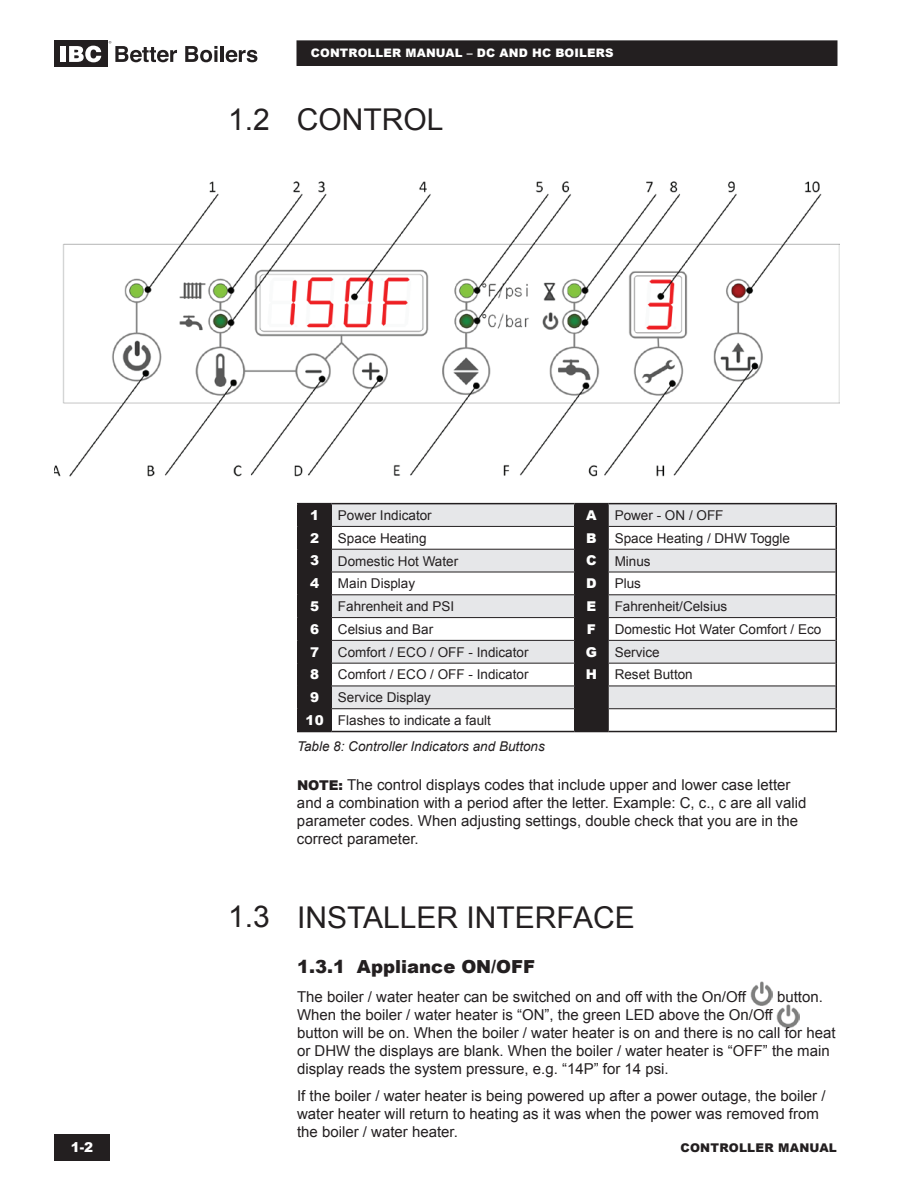
<style>
.page{position:relative;width:918px;height:1188px;background:#fff}
.page>*{position:absolute;margin:0;border:0;box-sizing:border-box;transform-origin:0 0}
.t1{font:30px "Arial";color:#231f20}
.t2{font:900 18px "Arial";color:#231f20}
.t3{font:15px/18px "Arial";color:#231f20}
.t4{font:13.5px/22.8px "Arial";color:#231f20}
.t5{font:italic 13.5px "Arial";color:#231f20}
.t6{font:900 13.5px "Arial";color:#fff}
.t7{font:900 12px "Arial";letter-spacing:.02em;color:#231f20}
.t8{font:900 11.7px "Arial";letter-spacing:.015em;color:#fff}
.s1{font-weight:900;color:#fff}
.s2{font-weight:900;font-size:13.5px}
</style>
<div class="page">
<div style="left:54px;top:1134px;width:56px;height:27px;background:#231f20"></div>
<div style="left:297px;top:41px;width:540px;height:24px;background:#231f20"></div>
<div style="left:297px;top:40px;width:540px;height:26px;border:1px solid #231f20"></div>
<div style="left:54px;top:40px;width:54px;height:28px;background:#231f20"></div>
<div style="left:61px;top:46px;width:5px;height:16px;background:#fff"></div>
<svg style="left:69px;top:46px;width:32px;height:16px"></svg>
<svg style="left:185px;top:46px;width:32px;height:16px"></svg>
<hr style="left:221px;top:46px;width:3px;height:16px;background:#231f20">
<svg style="left:226px;top:50px;width:31px;height:12px"></svg>
<svg style="left:109px;top:41px;width:68px;height:21px"></svg>
<svg style="left:298px;top:504px;width:310px;height:227px;fill:#231f20"></svg>
<svg style="left:332px;top:504px;width:504px;height:204px;fill:#e6e7e9"></svg>
<hr style="left:297px;top:503px;width:35px;height:1px;background:#231f20">
<hr style="left:332px;top:503px;width:242px;height:1px;background:#231f20">
<hr style="left:574px;top:503px;width:34px;height:1px;background:#231f20">
<hr style="left:608px;top:503px;width:229px;height:1px;background:#231f20">
<svg style="left:297px;top:504px;width:1px;height:227px"></svg>
<svg style="left:836px;top:504px;width:1px;height:227px"></svg>
<hr style="left:297px;top:731px;width:35px;height:1px;background:#231f20">
<hr style="left:332px;top:731px;width:242px;height:1px;background:#231f20">
<hr style="left:574px;top:731px;width:34px;height:1px;background:#231f20">
<hr style="left:608px;top:731px;width:229px;height:1px;background:#231f20">
<hr style="left:298px;top:526px;width:34px;height:1px;background:#231f20">
<hr style="left:332px;top:526px;width:242px;height:1px;background:#231f20">
<hr style="left:574px;top:526px;width:34px;height:1px;background:#231f20">
<hr style="left:608px;top:526px;width:228px;height:1px;background:#231f20">
<hr style="left:298px;top:549px;width:34px;height:1px;background:#231f20">
<hr style="left:332px;top:549px;width:242px;height:1px;background:#231f20">
<hr style="left:574px;top:549px;width:34px;height:1px;background:#231f20">
<hr style="left:608px;top:549px;width:228px;height:1px;background:#231f20">
<hr style="left:298px;top:572px;width:34px;height:1px;background:#231f20">
<hr style="left:332px;top:572px;width:242px;height:1px;background:#231f20">
<hr style="left:574px;top:572px;width:34px;height:1px;background:#231f20">
<hr style="left:608px;top:572px;width:228px;height:1px;background:#231f20">
<hr style="left:298px;top:594px;width:34px;height:1px;background:#231f20">
<hr style="left:332px;top:594px;width:242px;height:1px;background:#231f20">
<hr style="left:574px;top:594px;width:34px;height:1px;background:#231f20">
<hr style="left:608px;top:594px;width:228px;height:1px;background:#231f20">
<hr style="left:298px;top:617px;width:34px;height:1px;background:#231f20">
<hr style="left:332px;top:617px;width:242px;height:1px;background:#231f20">
<hr style="left:574px;top:617px;width:34px;height:1px;background:#231f20">
<hr style="left:608px;top:617px;width:228px;height:1px;background:#231f20">
<hr style="left:298px;top:640px;width:34px;height:1px;background:#231f20">
<hr style="left:332px;top:640px;width:242px;height:1px;background:#231f20">
<hr style="left:574px;top:640px;width:34px;height:1px;background:#231f20">
<hr style="left:608px;top:640px;width:228px;height:1px;background:#231f20">
<hr style="left:298px;top:663px;width:34px;height:1px;background:#231f20">
<hr style="left:332px;top:663px;width:242px;height:1px;background:#231f20">
<hr style="left:574px;top:663px;width:34px;height:1px;background:#231f20">
<hr style="left:608px;top:663px;width:228px;height:1px;background:#231f20">
<hr style="left:298px;top:686px;width:34px;height:1px;background:#231f20">
<hr style="left:332px;top:686px;width:242px;height:1px;background:#231f20">
<hr style="left:574px;top:686px;width:34px;height:1px;background:#231f20">
<hr style="left:608px;top:686px;width:228px;height:1px;background:#231f20">
<hr style="left:298px;top:708px;width:34px;height:1px;background:#231f20">
<hr style="left:332px;top:708px;width:242px;height:1px;background:#231f20">
<svg style="left:331px;top:504px;width:1px;height:227px"></svg>
<hr style="left:574px;top:708px;width:34px;height:1px;background:#231f20">
<svg style="left:574px;top:504px;width:1px;height:227px"></svg>
<hr style="left:608px;top:708px;width:228px;height:1px;background:#231f20">
<svg style="left:608px;top:504px;width:1px;height:227px"></svg>
<img style="left:750px;top:982px;width:23px;height:23px">
<img style="left:777px;top:1004px;width:23px;height:24px">
<img style="left:54px;top:181px;width:785px;height:296px">
<h1 class="t1" style="left:228px;top:100px;width:43px">1.2</h1>
<p class="t8" style="left:311px;top:45px;width:304px">CONTROLLER MANUAL – DC AND HC BOILERS</p>
<h1 class="t1" style="left:297px;top:100px;width:148px">CONTROL</h1>
<h1 class="t1" style="left:228px;top:897px;width:43px">1.3</h1>
<p class="t6" style="left:310px;top:505px;width:11px">1</p>
<p class="t4" style="left:338px;top:504px;width:95px">Power Indicator</p>
<p class="t6" style="left:586px;top:505px;width:12px">A</p>
<p class="t4" style="left:615px;top:504px;width:110px">Power - ON / OFF</p>
<p class="t6" style="left:310px;top:528px;width:11px">2</p>
<p class="t4" style="left:338px;top:527px;width:90px">Space Heating</p>
<p class="t6" style="left:586px;top:528px;width:12px">B</p>
<p class="t4" style="left:615px;top:527px;width:177px">Space Heating / DHW Toggle</p>
<p class="t6" style="left:310px;top:551px;width:11px">3</p>
<p class="t4" style="left:338px;top:550px;width:122px">Domestic Hot Water</p>
<p class="t6" style="left:586px;top:551px;width:12px">C</p>
<p class="t4" style="left:615px;top:550px;width:38px">Minus</p>
<p class="t6" style="left:310px;top:574px;width:11px">4</p>
<p class="t4" style="left:338px;top:572px;width:79px">Main Display</p>
<p class="t6" style="left:586px;top:574px;width:12px">D</p>
<p class="t4" style="left:615px;top:572px;width:28px">Plus</p>
<p class="t6" style="left:310px;top:596px;width:11px">5</p>
<p class="t4" style="left:338px;top:595px;width:118px">Fahrenheit and PSI</p>
<p class="t6" style="left:587px;top:596px;width:11px">E</p>
<p class="t4" style="left:615px;top:595px;width:114px">Fahrenheit/Celsius</p>
<p class="t6" style="left:310px;top:619px;width:11px">6</p>
<p class="t4" style="left:338px;top:618px;width:97px">Celsius and Bar</p>
<p class="t6" style="left:587px;top:619px;width:11px">F</p>
<p class="t4" style="left:615px;top:618px;width:208px">Domestic Hot Water Comfort / Eco</p>
<p class="t6" style="left:310px;top:642px;width:11px">7</p>
<p class="t4" style="left:338px;top:641px;width:192px">Comfort / ECO / OFF - Indicator</p>
<p class="t6" style="left:586px;top:642px;width:13px">G</p>
<p class="t4" style="left:615px;top:641px;width:47px">Service</p>
<p class="t6" style="left:310px;top:665px;width:11px">8</p>
<p class="t4" style="left:338px;top:663px;width:192px">Comfort / ECO / OFF - Indicator</p>
<p class="t6" style="left:586px;top:665px;width:13px">H</p>
<p class="t4" style="left:615px;top:663px;width:80px">Reset Button</p>
<p class="t6" style="left:310px;top:687px;width:11px">9</p>
<p class="t4" style="left:305px;top:686px;width:187px;text-indent:33px">Service Display<br><span class="s1">10</span> Flashes to indicate a fault</p>
<p class="t5" style="left:297px;top:737px;width:249px">Table 8: Controller Indicators and Buttons</p>
<p class="t3" style="left:297px;top:776px;width:511px"><span class="s2">NOTE:</span> The control displays codes that include upper and lower case letter and a combination with a period after the letter. Example: C, c., c are all valid parameter codes. When adjusting settings, double check that you are in the correct parameter.</p>
<h1 class="t1" style="left:297px;top:897px;width:339px">INSTALLER INTERFACE</h1>
<p class="t2" style="left:297px;top:954px;width:240px">1.3.1 Appliance ON/OFF</p>
<p class="t3" style="left:297px;top:988px;width:450px">The boiler / water heater can be switched on and off with the On/Off</p>
<p class="t3" style="left:777px;top:988px;width:47px">button.</p>
<p class="t3" style="left:297px;top:1006px;width:540px">When the boiler / water heater is “ON”, the green LED above the On/Off<br>button will be on. When the boiler / water heater is on and there is no call for heat or DHW the displays are blank. When the boiler / water heater is “OFF” the main display reads the system pressure, e.g. “14P” for 14 psi.</p>
<p class="t3" style="left:297px;top:1087px;width:530px">If the boiler / water heater is being powered up after a power outage, the boiler / water heater will return to heating as it was when the power was removed from the boiler / water heater.</p>
<p class="t6" style="left:71px;top:1138px;width:24px">1-2</p>
<p class="t7" style="left:680px;top:1139px;width:158px">CONTROLLER MANUAL</p>
</div>
